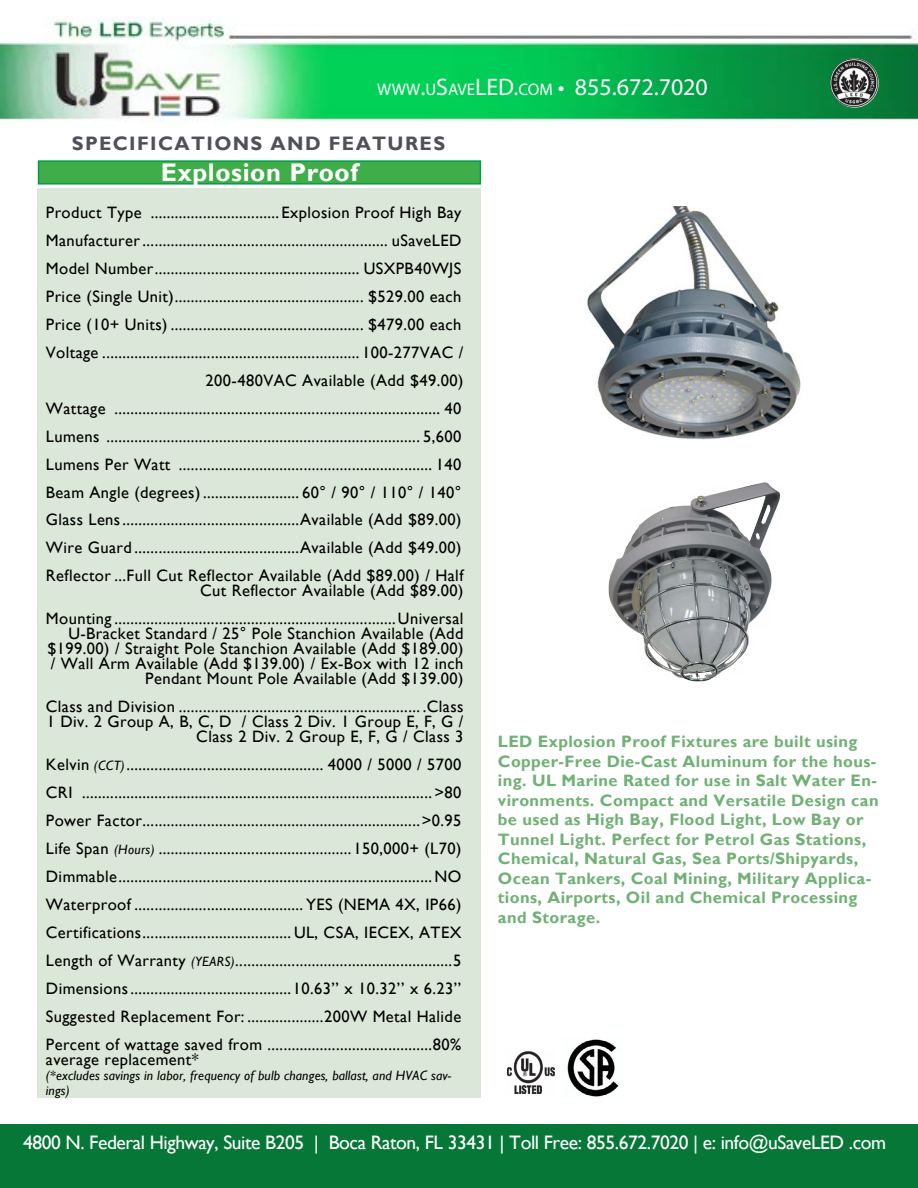
<style>
.page{position:relative;width:918px;height:1188px;background:#fff}
.page>*{position:absolute;margin:0;border:0;box-sizing:border-box;transform-origin:0 0}
.t1{font:700 25.5px "Gill Sans";letter-spacing:.025em;color:#fff}
.t2{font:24px "Myriad Pro";color:#fff}
.t3{font:19.5px "Gill Sans";letter-spacing:-.02em;color:#fff}
.t4{font:700 19.5px "Gill Sans";letter-spacing:.07em;color:#4e5158}
.t5{font:16.5px/27.9px "Gill Sans";letter-spacing:.025em;color:#000;text-align:right}
.t6{font:700 16.5px/19.5px "Gill Sans";letter-spacing:.025em;color:#70b175}
.t7{font:italic 13.5px/15px "Gill Sans";letter-spacing:.01em;color:#000}
.s1{font-size:16.8px}
.s2{font-style:italic;font-size:13.5px}
</style>
<div class="page">
<div style="left:38px;top:188px;width:443px;height:910px;background:#dbe7d8"></div>
<div style="left:38px;top:160px;width:443px;height:25px;background:#41ad49;border:2px solid #019c49"></div>
<div style="left:0;top:1124px;width:918px;height:64px;background:#067737"></div>
<img style="left:0;top:17px;width:918px;height:105px">
<img style="left:830px;top:58px;width:49px;height:50px;border-radius:25px">
<img style="left:507px;top:1051px;width:48px;height:43px">
<img style="left:567px;top:1039px;width:52px;height:58px">
<img style="left:587px;top:206px;width:214px;height:233px">
<img style="left:608px;top:482px;width:172px;height:200px">
<h2 class="t2" style="left:377px;top:72px;width:332px"><span class="s1">WWW</span>.<span class="s1">U</span>S<span class="s1">AVE</span>LED.<span class="s1">COM</span> • 855.672.7020</h2>
<p class="t4" style="left:72px;top:131px;width:375px">SPECIFICATIONS AND FEATURES</p>
<h1 class="t1" style="left:161px;top:157px;width:199px">Explosion Proof</h1>
<p class="t5" style="left:46px;top:199px;width:419px">Product Type ................................ Explosion Proof High Bay Manufacturer............................................................. uSaveLED Model Number................................................... USXPB40WJS Price (Single Unit)............................................... $529.00 each Price (10+ Units) ................................................ $479.00 each Voltage ................................................................ 100-277VAC / 200-480VAC Available (Add $49.00)<br>Wattage ................................................................................. 40<br>Lumens .............................................................................. 5,600<br>Lumens Per Watt ............................................................... 140<br>Beam Angle (degrees) ........................ 60° / 90° / 110° / 140° Glass Lens............................................Available (Add $89.00)<br>Wire Guard .........................................Available (Add $49.00)<br>Reflector ...Full Cut Reflector Available (Add $89.00) / Half</p>
<p class="t5" style="left:46px;top:577px;width:419px">Cut Reflector Available (Add $89.00)<br>Mounting ......................................................................Universal</p>
<p class="t5" style="left:48px;top:627px;width:417px;line-height:15px">U-Bracket Standard / 25° Pole Stanchion Available (Add $199.00) / Straight Pole Stanchion Available (Add $189.00) / Wall Arm Available (Add $139.00) / Ex-Box with 12 inch Pendant Mount Pole Available (Add $139.00)</p>
<p class="t5" style="left:46px;top:700px;width:419px;line-height:15px">Class and Division ............................................................ .Class<br>1 Div. 2 Group A, B, C, D / Class 2 Div. 1 Group E, F, G /<br>Class 2 Div. 2 Group E, F, G / Class 3</p>
<p class="t5" style="left:46px;top:751px;width:417px;text-align:justify">Kelvin <span class="s2">(CCT)</span>................................................. 4000 / 5000 / 5700<br>CRI ....................................................................................... &gt;80<br>Power Factor.....................................................................&gt;0.95<br>Life Span <span class="s2">(Hours)</span> ................................................150,000+ (L70)<br>Dimmable..............................................................................NO Waterproof .......................................... YES (NEMA 4X, IP66)<br>Certifications..................................... UL, CSA, IECEX, ATEX Length of Warranty <span class="s2">(YEARS)</span>......................................................5<br>Dimensions........................................10.63’’ x 10.32’’ x 6.23’’ Suggested Replacement For: ...................200W Metal Halide Percent of wattage saved from .........................................80%</p>
<p class="t5" style="left:46px;top:1046px;width:154px">average replacement*</p>
<p class="t7" style="left:46px;top:1068px;width:407px">(*excludes savings in labor, frequency of bulb changes, ballast, and HVAC sav&shy;ings)</p>
<p class="t6" style="left:498px;top:733px;width:382px">LED Explosion Proof Fixtures are built using Copper-Free Die-Cast Aluminum for the hous&shy;ing. UL Marine Rated for use in Salt Water En&shy;vironments. Compact and Versatile Design can be used as High Bay, Flood Light, Low Bay or Tunnel Light. Perfect for Petrol Gas Stations, Chemical, Natural Gas, Sea Ports/Shipyards, Ocean Tankers, Coal Mining, Military Applica&shy;tions, Airports, Oil and Chemical Processing and Storage.</p>
<p class="t3" style="left:23px;top:1131px;width:865px">4800 N. Federal Highway, Suite B205 | Boca Raton, FL 33431 | Toll Free: 855.672.7020 | e: info@uSaveLED .com</p>
</div>
